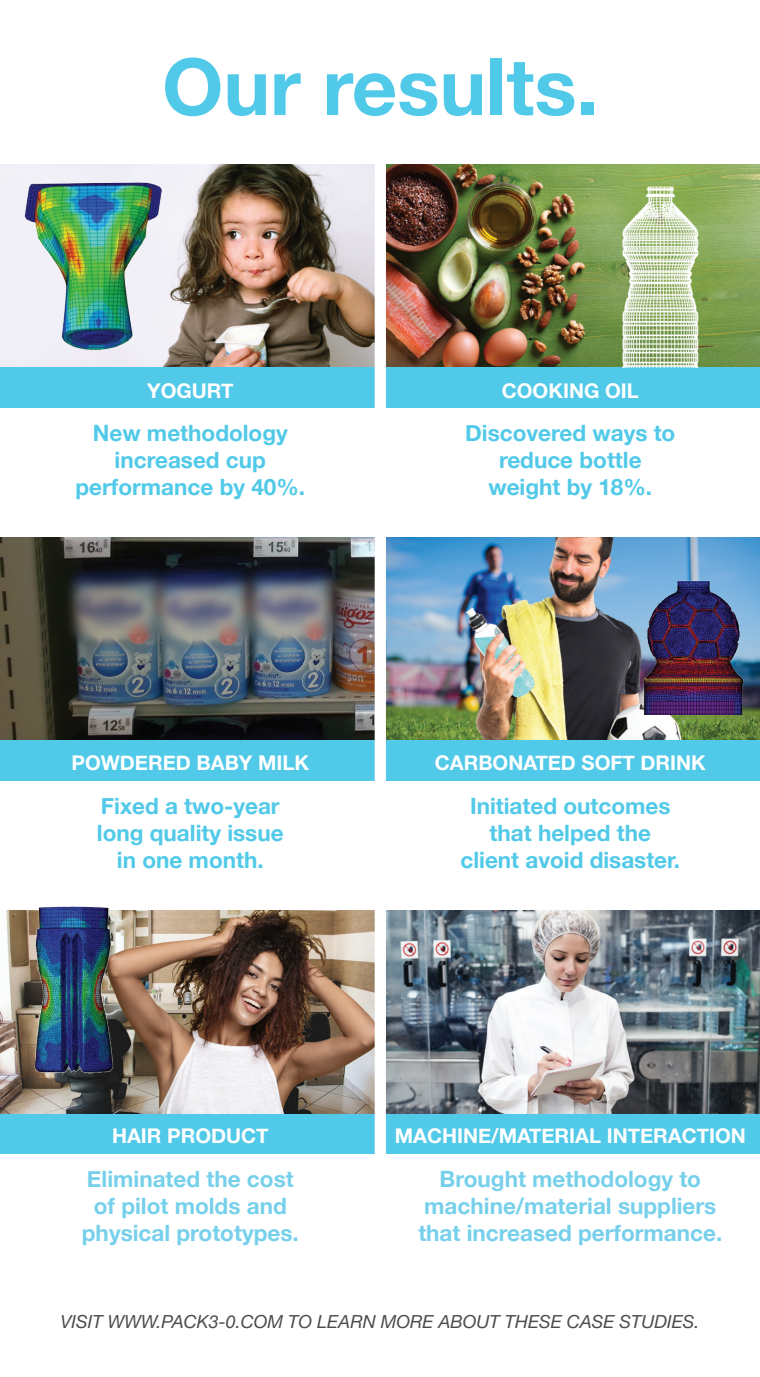
<style>
.page{position:relative;width:760px;height:1377px;background:#fff}
.page>*{position:absolute;margin:0;border:0;box-sizing:border-box;transform-origin:0 0}
.t1{font:700 78.75px "Helvetica Neue";color:#51c9e8}
.t2{font:700 22.5px/27px "Helvetica Neue";color:#51c9e8;text-align:center}
.t3{font:700 22.5px/27px "Helvetica Neue";color:#77d0eb;text-align:center}
.t4{font:700 20.25px "Helvetica Neue";color:#fff}
.t5{font:italic 18px "Helvetica Neue";color:#4b4c4d}
</style>
<div class="page">
<div style="left:0;top:1113px;width:759px;height:41px;background:#51c9e8"></div>
<div style="left:0;top:740px;width:759px;height:40px;background:#51c9e8"></div>
<img style="left:0;top:537px;width:759px;height:203px">
<img style="left:0;top:911px;width:759px;height:202px">
<img style="left:0;top:165px;width:759px;height:202px">
<div style="left:0;top:367px;width:759px;height:41px;background:#51c9e8"></div>
<div style="left:374px;top:151px;width:12px;height:1226px;background:#fff"></div>
<img style="left:14px;top:164px;width:155px;height:195px">
<img style="left:23px;top:906px;width:96px;height:171px">
<img style="left:609px;top:177px;width:103px;height:190px">
<img style="left:633px;top:566px;width:121px;height:149px">
<h1 class="t1" style="left:162px;top:25px;width:438px">Our results.</h1>
<p class="t4" style="left:147px;top:374px;width:88px">YOGURT</p>
<p class="t4" style="left:501px;top:374px;width:138px">COOKING OIL</p>
<p class="t2" style="left:75px;top:420px;width:231px">New methodology increased cup performance by 40%.</p>
<p class="t2" style="left:465px;top:420px;width:212px">Discovered ways to reduce bottle weight by 18%.</p>
<p class="t4" style="left:71px;top:747px;width:239px">POWDERED BABY MILK</p>
<p class="t4" style="left:434px;top:747px;width:272px">CARBONATED SOFT DRINK</p>
<p class="t2" style="left:97px;top:793px;width:188px">Fixed a two-year long quality issue in one month.</p>
<p class="t2" style="left:460px;top:793px;width:221px">Initiated outcomes that helped the client avoid disaster.</p>
<p class="t4" style="left:112px;top:1120px;width:158px">HAIR PRODUCT</p>
<p class="t4" style="left:394px;top:1120px;width:352px">MACHINE/MATERIAL INTERACTION</p>
<p class="t3" style="left:82px;top:1166px;width:218px">Eliminated the cost of pilot molds and physical prototypes.</p>
<p class="t3" style="left:418px;top:1166px;width:305px">Brought methodology to machine/material suppliers that increased performance.</p>
<p class="t5" style="left:60px;top:1308px;width:640px">VISIT WWW.PACK3-0.COM TO LEARN MORE ABOUT THESE CASE STUDIES.</p>
</div>
